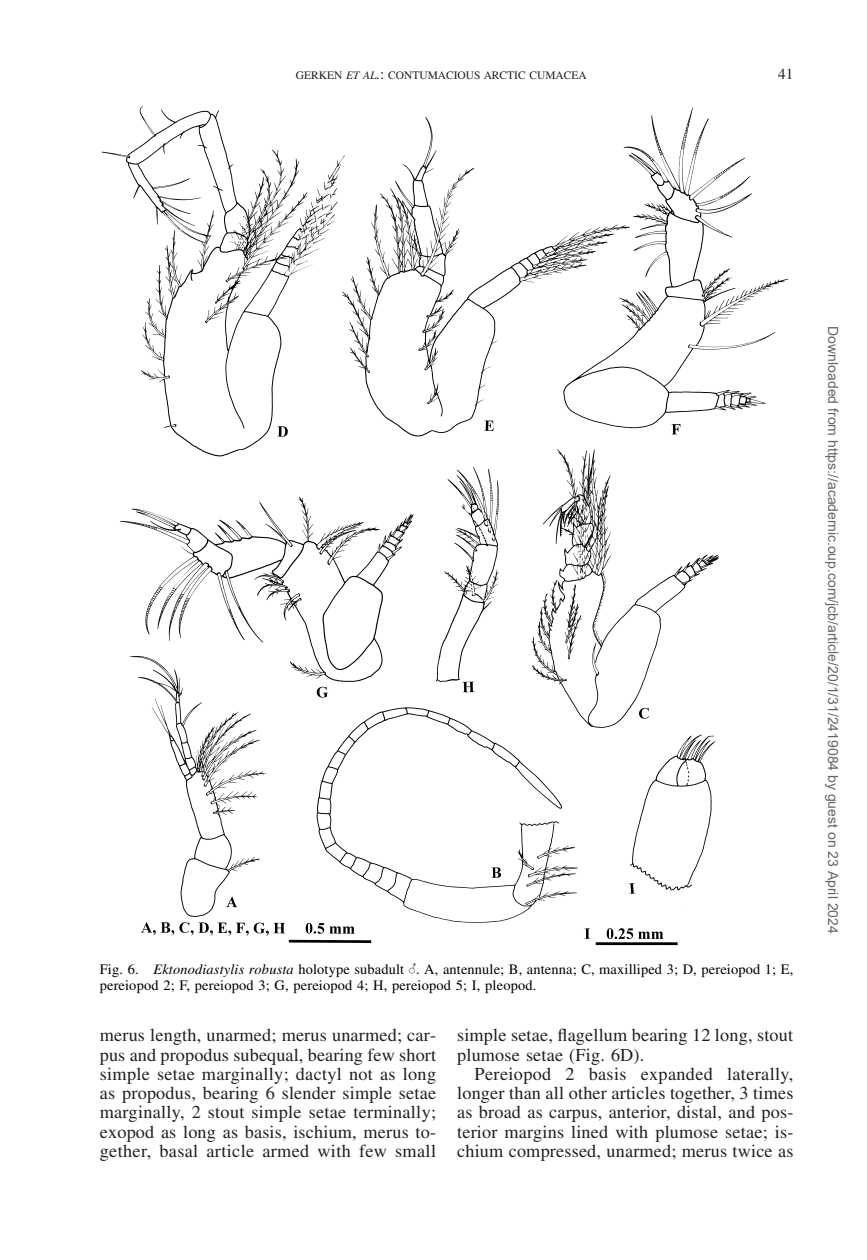
<style>
.page{position:relative;width:867px;height:1260px;background:#fff}
.page>*{position:absolute;margin:0;border:0;box-sizing:border-box;transform-origin:0 0}
.t1{font:18.2px/19.2px "Times";letter-spacing:.01em;color:#231f20;text-align:justify}
.t2{font:15.22px "Times";color:#231f20}
.t3{font:14.35px/15.8px "Times";letter-spacing:.01em;color:#000}
.t4{font:14px "Arial";color:#666}
.t5{font:11.38px "Times";color:#231f20}
.s1{font-style:italic}
.s2{font-style:italic;font-size:15.22px}
.s3{font-size:15.22px}
.s4{font-family:"Sex"}
</style>
<div class="page">
<img style="left:101px;top:106px;width:687px;height:839px">
<p class="t5" style="left:296px;top:71px;width:292px">GERKEN <span class="s1">ET AL</span><span class="s2">.</span><span class="s3">:</span> CONTUMACIOUS ARCTIC CUMACEA</p>
<p class="t2" style="left:777px;top:68px;width:17px">41</p>
<p class="t3" style="left:100px;top:963px;width:694px">Fig. 6. <span class="s1">Ektonodiastylis robusta</span> holotype subadult <span class="s4">m</span>. A, antennule; B, antenna; C, maxilliped 3; D, pereiopod 1; E, pereiopod 2; F, pereiopod 3; G, pereiopod 4; H, pereiopod 5; I, pleopod.</p>
<p class="t1" style="left:100px;top:1027px;width:338px">merus length, unarmed; merus unarmed; car&shy;pus and propodus subequal, bearing few short simple setae marginally; dactyl not as long as propodus, bearing 6 slender simple setae marginally, 2 stout simple setae terminally; exopod as long as basis, ischium, merus to&shy;gether, basal article armed with few small</p>
<p class="t1" style="left:457px;top:1027px;width:337px">simple setae, flagellum bearing 12 long, stout plumose setae (Fig. 6D).</p>
<p class="t1" style="left:457px;top:1066px;width:337px;text-indent:17px">Pereiopod 2 basis expanded laterally, longer than all other articles together, 3 times as broad as carpus, anterior, distal, and pos&shy;terior margins lined with plumose setae; is&shy;chium compressed, unarmed; merus twice as</p>
<p class="t4" style="left:838px;top:326px;width:609px;rotate:90deg">Downloaded from https://academic.oup.com/jcb/article/20/1/31/2419084 by guest on 23 April 2024</p>
</div>
